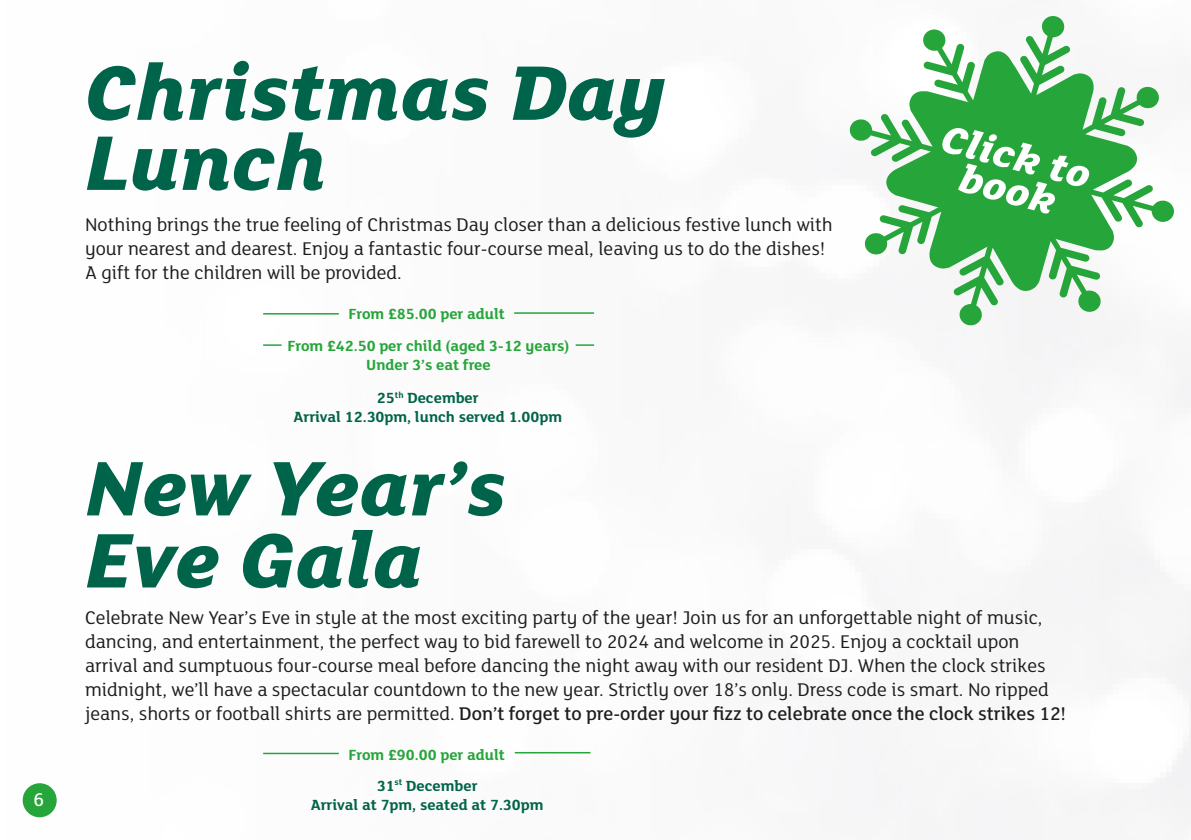
<style>
.page{position:relative;width:1191px;height:840px;background:#fff}
.page>*{position:absolute;margin:0;border:0;box-sizing:border-box;transform-origin:0 0}
.t1{font:italic 800 84px/72px "FS Lola";color:#00644a}
.t2{font:italic 800 42px/34px "FS Lola";color:#fff;text-align:center}
.t3{font:20px/24px "FS Lola";color:#1d1d1b}
.t4{font:500 20px "FS Lola";color:#fff}
.t5{font:700 16px/19.2px "FS Lola";color:#26a53a;text-align:center}
.t6{font:700 16px/19.2px "FS Lola";color:#026449;text-align:center}
.s1{font-weight:500}
.s2{color:#026449}
</style>
<div class="page">
<img style="left:22px;top:312px;width:1169px;height:527px">
<svg style="left:848px;top:16px;width:327px;height:310px"></svg>
<hr style="left:263px;top:313px;width:76px;height:1px;background:#26a53a">
<svg style="left:263px;top:344px;width:19px;height:1px"></svg>
<hr style="left:263px;top:752px;width:76px;height:1px;background:#26a53a">
<hr style="left:514px;top:312px;width:80px;height:1px;background:#26a53a">
<svg style="left:575px;top:344px;width:19px;height:1px"></svg>
<hr style="left:515px;top:751px;width:75px;height:2px;background:#26a53a">
<div style="left:23px;top:782px;width:34px;height:34px;background:#26a53a;border-radius:50%"></div>
<h1 class="t1" style="left:85px;top:53px;width:582px;line-height:70px">Christmas Day<br>Lunch</h1>
<p class="t3" style="left:85px;top:211px;width:749px">Nothing brings the true feeling of Christmas Day closer than a delicious festive lunch with your nearest and dearest. Enjoy a fantastic four-course meal, leaving us to do the dishes!<br>A gift for the children will be provided.</p>
<p class="t5" style="left:348px;top:303px;width:158px">From £85.00 per adult</p>
<p class="t5" style="left:287px;top:335px;width:284px">From £42.50 per child (aged 3-12 years)<br>Under 3’s eat free</p>
<p class="t6" style="left:293px;top:387px;width:270px">25<sup>th</sup> December<br>Arrival 12.30pm, lunch served 1.00pm</p>
<h2 class="t2" style="left:947px;top:118px;width:154px;rotate:15deg">Click to book</h2>
<h1 class="t1" style="left:85px;top:447px;width:423px">New Year’s<br>Eve Gala</h1>
<p class="t3" style="left:85px;top:604px;width:982px">Celebrate New Year’s Eve in style at the most exciting party of the year! Join us for an unforgettable night of music, dancing, and entertainment, the perfect way to bid farewell to 2024 and welcome in 2025. Enjoy a cocktail upon arrival and sumptuous four-course meal before dancing the night away with our resident DJ. When the clock strikes midnight, we’ll have a spectacular countdown to the new year. Strictly over 18’s only. Dress code is smart. No ripped jeans, shorts or football shirts are permitted. <span class="s1">Don’t forget to pre-order your fizz to celebrate once the clock strikes 12!</span></p>
<p class="t5" style="left:348px;top:738px;width:158px;line-height:30.8px">From £90.00 per adult<br><span class="s2">31</span><sup>st</sup> <span class="s2">December</span></p>
<p class="t4" style="left:33px;top:786px;width:12px">6</p>
<p class="t6" style="left:311px;top:793px;width:234px">Arrival at 7pm, seated at 7.30pm</p>
</div>
